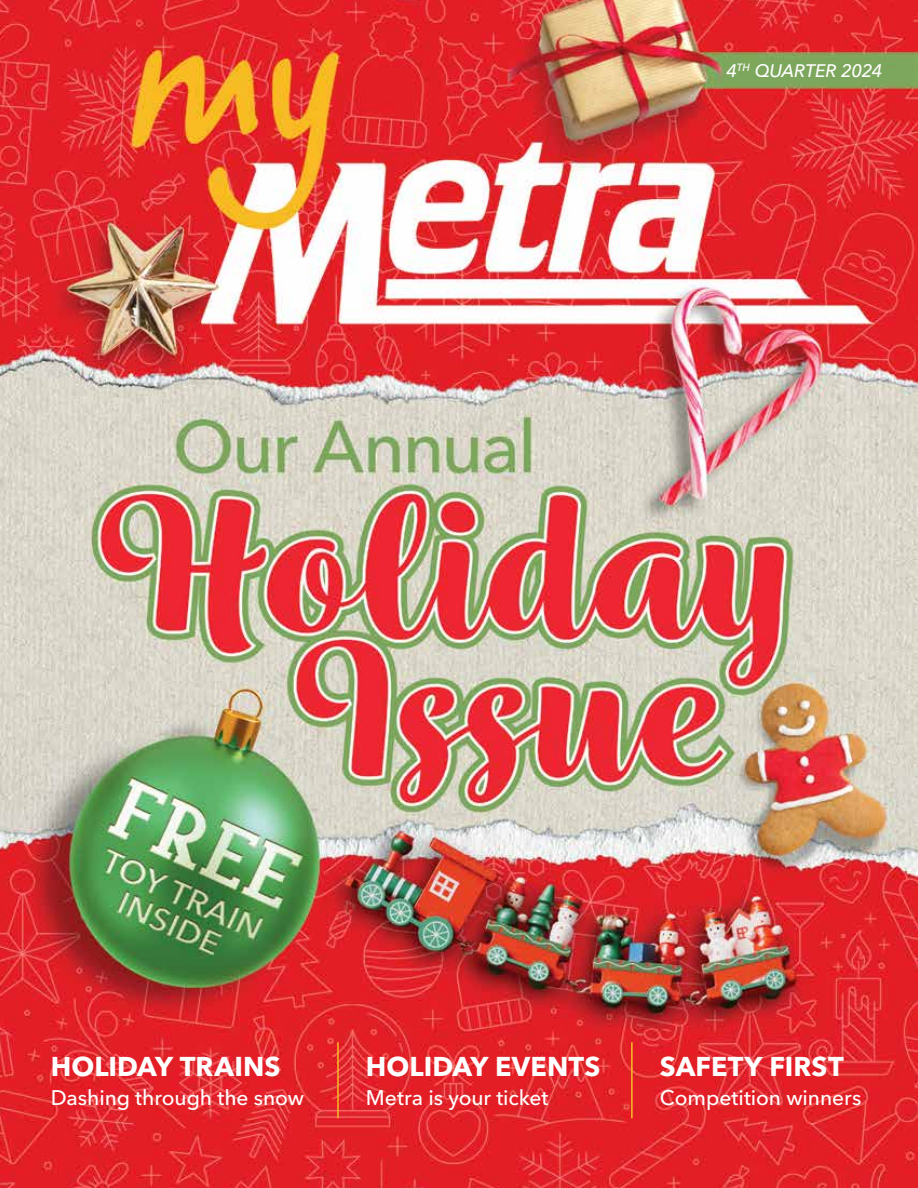
<style>
.page{position:relative;width:918px;height:1188px;background:#fff}
.page>*{position:absolute;margin:0;border:0;box-sizing:border-box;transform-origin:0 0}
.t1{font:700 27px "Avenir Next LT Pro";color:#fff}
.t2{font:500 21px "Avenir Next LT Pro";letter-spacing:-.005em;color:#fff}
.t3{font:italic 500 18px "Avenir Next LT Pro";letter-spacing:-.005em;color:#fff}
</style>
<div class="page">
<img style="left:0;top:0;width:918px;height:1188px">
<hr style="left:337px;top:1042px;width:2px;height:76px;background:#f8bb27">
<hr style="left:631px;top:1042px;width:2px;height:76px;background:#f8bb27">
<p class="t3" style="left:726px;top:59px;width:158px">4<sup>TH</sup> QUARTER 2024</p>
<p class="t1" style="left:51px;top:1050px;width:231px">HOLIDAY TRAINS</p>
<p class="t2" style="left:51px;top:1085px;width:255px">Dashing through the snow</p>
<p class="t1" style="left:366px;top:1050px;width:236px">HOLIDAY EVENTS</p>
<p class="t2" style="left:366px;top:1085px;width:184px">Metra is your ticket</p>
<p class="t1" style="left:660px;top:1050px;width:185px">SAFETY FIRST</p>
<p class="t2" style="left:660px;top:1085px;width:203px">Competition winners</p>
</div>
